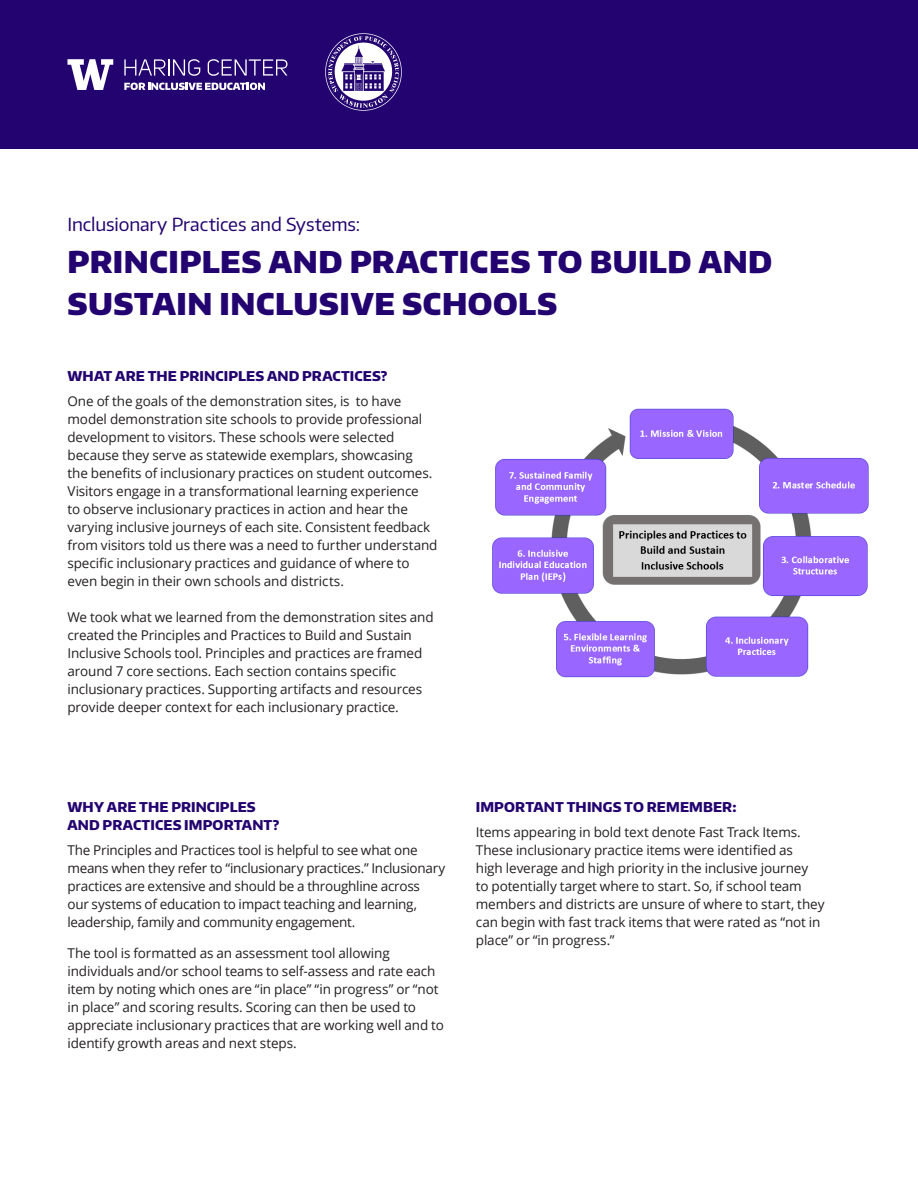
<style>
.page{position:relative;width:918px;height:1188px;background:#fff}
.page>*{position:absolute;margin:0;border:0;box-sizing:border-box;transform-origin:0 0}
.head{font:900 30px/42px "Encode Sans Normal";letter-spacing:.015em;color:#22036f}
.head_2{font:18px "Encode Sans Normal";letter-spacing:-.005em;color:#22036f}
.t1{font:13.5px/18px "Open Sans";letter-spacing:-.01em;color:#231f20}
.subhead{font:800 13.5px/18px "Encode Sans Normal";letter-spacing:.01em;color:#22036f}
</style>
<div class="page">
<div style="left:0;top:0;width:918px;height:148px;background:#22036f"></div>
<img style="left:325px;top:33px;width:77px;height:78px">
<svg style="left:68px;top:59px;width:45px;height:31px"></svg>
<svg style="left:124px;top:59px;width:76px;height:17px"></svg>
<svg style="left:208px;top:59px;width:79px;height:17px"></svg>
<svg style="left:124px;top:83px;width:141px;height:7px"></svg>
<img style="left:492px;top:408px;width:377px;height:270px">
<p class="head_2" style="left:68px;top:212px;width:294px">Inclusionary Practices and Systems:</p>
<p class="head" style="left:68px;top:240px;width:706px">PRINCIPLES AND PRACTICES TO BUILD AND<br>SUSTAIN INCLUSIVE SCHOOLS</p>
<p class="subhead" style="left:68px;top:367px;width:322px">WHAT ARE THE PRINCIPLES AND PRACTICES?</p>
<p class="t1" style="left:68px;top:392px;width:372px">One of the goals of the demonstration sites, is to have model demonstration site schools to provide professional development to visitors. These schools were selected because they serve as statewide exemplars, showcasing<br>the benefits of inclusionary practices on student outcomes.<br>Visitors engage in a transformational learning experience<br>to observe inclusionary practices in action and hear the varying inclusive journeys of each site. Consistent feedback from visitors told us there was a need to further understand specific inclusionary practices and guidance of where to even begin in their own schools and districts.</p>
<p class="t1" style="left:68px;top:608px;width:368px">We took what we learned from the demonstration sites and created the Principles and Practices to Build and Sustain Inclusive Schools tool. Principles and practices are framed around 7 core sections. Each section contains specific inclusionary practices. Supporting artifacts and resources provide deeper context for each inclusionary practice.</p>
<p class="subhead" style="left:68px;top:798px;width:213px">WHY ARE THE PRINCIPLES<br>AND PRACTICES IMPORTANT?</p>
<p class="t1" style="left:68px;top:841px;width:379px">The Principles and Practices tool is helpful to see what one means when they refer to “inclusionary practices.” Inclusionary practices are extensive and should be a throughline across<br>our systems of education to impact teaching and learning, leadership, family and community engagement.</p>
<p class="t1" style="left:68px;top:944px;width:378px">The tool is formatted as an assessment tool allowing individuals and/or school teams to self-assess and rate each item by noting which ones are “in place” “in progress” or “not in place” and scoring results. Scoring can then be used to appreciate inclusionary practices that are working well and to identify growth areas and next steps.</p>
<p class="subhead" style="left:476px;top:798px;width:262px">IMPORTANT THINGS TO REMEMBER:</p>
<p class="t1" style="left:476px;top:823px;width:350px">Items appearing in bold text denote Fast Track Items.<br>These inclusionary practice items were identified as<br>high leverage and high priority in the inclusive journey<br>to potentially target where to start. So, if school team members and districts are unsure of where to start, they can begin with fast track items that were rated as “not in place” or “in progress.”</p>
</div>
